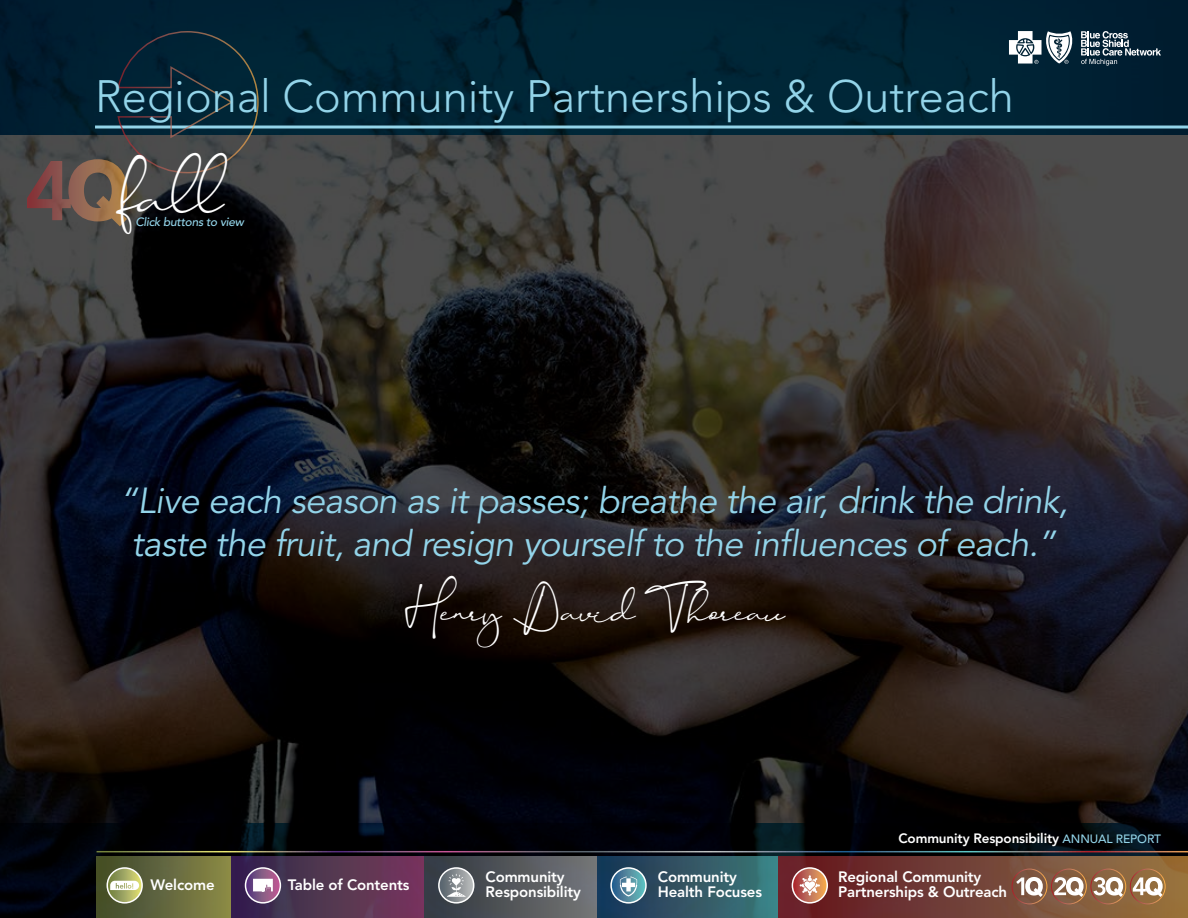
<style>
.page{position:relative;width:1188px;height:918px;background:#fff}
.page>*{position:absolute;margin:0;border:0;box-sizing:border-box;transform-origin:0 0}
.t1{font:300 45px "Avenir LT Std";color:#93d4e9}
.t2{font:43.5px "Konya";color:#fff}
.t3{font:italic 36px/43.2px "Avenir LT Std";letter-spacing:-.02em;color:#93d4e9;text-align:center}
.t4{font:24px "Konya";color:#fff}
.t5{font:800 15px/15px "Avenir LT Std";letter-spacing:-.01em;color:#fff}
.t6{font:800 13.5px "Avenir LT Std";letter-spacing:-.01em;color:#fff}
.t7{font:italic 500 12px "Avenir LT Std";letter-spacing:-.025em;color:#93d4e9}
.s1{font-weight:500;font-size:12px;color:#93d4e9}
</style>
<div class="page">
<img style="left:0;top:135px;width:1188px;height:689px">
<img style="left:0;top:824px;width:1188px;height:94px">
<hr style="left:97px;top:851px;width:1091px;height:1px;background:#fff">
<img style="left:0;top:0;width:1188px;height:135px">
<hr style="left:95px;top:126px;width:1093px;height:3px;background:#93d4e9">
<div style="left:97px;top:856px;width:134px;height:62px;background:linear-gradient(to right,#3e492c,#898749)"></div>
<svg style="left:107px;top:868px;width:35px;height:35px"></svg>
<div style="left:106px;top:867px;width:37px;height:37px;border:2px solid #fff;border-radius:50%"></div>
<svg style="left:110px;top:881px;width:29px;height:9px"></svg>
<svg style="left:232px;top:856px;width:192px;height:62px;background:#553253"></svg>
<svg style="left:246px;top:868px;width:34px;height:35px"></svg>
<div style="left:245px;top:867px;width:36px;height:37px;border:2px solid #fff;border-radius:50%"></div>
<svg style="left:253px;top:879px;width:20px;height:13px"></svg>
<svg style="left:1009px;top:31px;width:152px;height:35px"></svg>
<svg style="left:778px;top:856px;width:410px;height:62px;background:#784435"></svg>
<svg style="left:792px;top:868px;width:35px;height:35px"></svg>
<div style="left:792px;top:867px;width:36px;height:37px;border:2px solid #fff;border-radius:50%"></div>
<svg style="left:800px;top:875px;width:20px;height:21px"></svg>
<div style="left:597px;top:856px;width:180px;height:62px;background:linear-gradient(to right,#1b3153,#407c7c)"></div>
<svg style="left:611px;top:868px;width:35px;height:35px"></svg>
<div style="left:610px;top:867px;width:37px;height:37px;border:2px solid #fff;border-radius:50%"></div>
<svg style="left:620px;top:876px;width:17px;height:21px"></svg>
<div style="left:425px;top:856px;width:171px;height:62px;background:linear-gradient(to right,#313840,#737576)"></div>
<svg style="left:439px;top:868px;width:35px;height:35px"></svg>
<div style="left:438px;top:867px;width:36px;height:37px;border:2px solid #fff;border-radius:50%"></div>
<svg style="left:447px;top:874px;width:19px;height:23px"></svg>
<svg style="left:1016px;top:877px;width:27px;height:20px"></svg>
<div style="left:1012px;top:869px;width:35px;height:35px;border:1px solid #fff;border-radius:50%"></div>
<svg style="left:1054px;top:877px;width:30px;height:20px"></svg>
<div style="left:1051px;top:869px;width:36px;height:35px;border:1px solid #fff;border-radius:50%"></div>
<svg style="left:1094px;top:877px;width:29px;height:20px"></svg>
<div style="left:1091px;top:869px;width:35px;height:35px;border:1px solid #fff;border-radius:50%"></div>
<svg style="left:1133px;top:877px;width:30px;height:20px"></svg>
<div style="left:1130px;top:869px;width:36px;height:35px;border:1px solid #fff;border-radius:50%"></div>
<svg style="left:27px;top:30px;width:232px;height:196px;background:#263239"></svg>
<p class="t1" style="left:95px;top:70px;width:920px">Regional Community Partnerships &amp; Outreach</p>
<p class="t2" style="left:121px;top:177px;width:105px">fall</p>
<p class="t7" style="left:135px;top:215px;width:110px">Click buttons to view</p>
<p class="t3" style="left:120px;top:480px;width:950px">“Live each season as it passes; breathe the air, drink the drink, taste the fruit, and resign yourself to the influences of each.”</p>
<p class="t4" style="left:403px;top:601px;width:384px">Henry David Thoreau</p>
<p class="t6" style="left:899px;top:831px;width:264px">Community Responsibility <span class="s1">ANNUAL REPORT</span></p>
<p class="t5" style="left:151px;top:877px;width:66px">Welcome</p>
<p class="t5" style="left:288px;top:877px;width:123px">Table of Contents</p>
<p class="t5" style="left:838px;top:869px;width:170px">Regional Community<br>Partnerships &amp; Outreach</p>
<p class="t5" style="left:658px;top:869px;width:106px">Community<br>Health Focuses</p>
<p class="t5" style="left:486px;top:869px;width:97px">Community<br>Responsibility</p>
</div>
